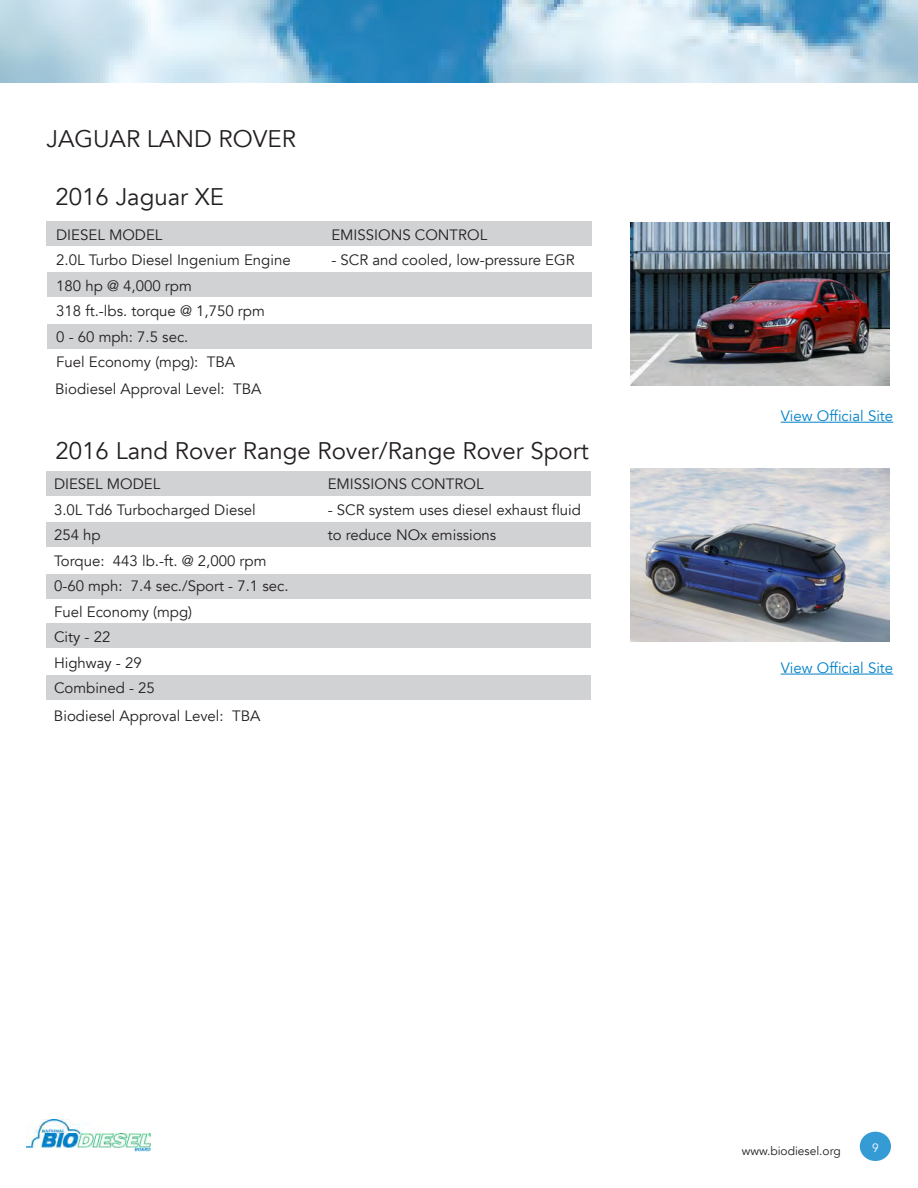
<style>
.page{position:relative;width:918px;height:1188px;background:#fff}
.page>*{position:absolute;margin:0;border:0;box-sizing:border-box;transform-origin:0 0}
.t1{font:24px "Avenir";color:#231f20}
.t2{font:15px/25.5px "Avenir";color:#231f20}
.t3{font:15px "Avenir";color:#0082c8}
.t4{font:12px "Avenir";color:#231f20}
.t5{font:12px "Avenir";color:#fff}
</style>
<div class="page">
<img style="left:0;top:0;width:918px;height:82px">
<img style="left:27px;top:1119px;width:124px;height:33px">
<div style="left:860px;top:1132px;width:31px;height:29px;background:#349bd5;border-radius:50%"></div>
<div style="left:46px;top:675px;width:545px;height:25px;background:#d1d2d4"></div>
<div style="left:46px;top:623px;width:545px;height:25px;background:#d1d2d4"></div>
<div style="left:47px;top:272px;width:545px;height:25px;background:#d1d2d4"></div>
<div style="left:47px;top:324px;width:545px;height:25px;background:#d1d2d4"></div>
<div style="left:46px;top:221px;width:546px;height:25px;background:#d1d2d4"></div>
<div style="left:46px;top:522px;width:545px;height:25px;background:#d1d2d4"></div>
<div style="left:46px;top:574px;width:545px;height:25px;background:#d1d2d4"></div>
<div style="left:46px;top:471px;width:545px;height:25px;background:#d1d2d4"></div>
<hr style="left:781px;top:674px;width:112px;height:1px;background:#0082c8">
<hr style="left:781px;top:422px;width:112px;height:1px;background:#0082c8">
<img style="left:631px;top:222px;width:259px;height:164px">
<img style="left:631px;top:469px;width:259px;height:172px">
<h1 class="t1" style="left:46px;top:123px;width:251px">JAGUAR LAND ROVER</h1>
<h1 class="t1" style="left:56px;top:181px;width:170px">2016 Jaguar XE</h1>
<p class="t2" style="left:56px;top:222px;width:236px">DIESEL MODEL<br>2.0L Turbo Diesel Ingenium Engine<br>180 hp @ 4,000 rpm<br>318 ft.-lbs. torque @ 1,750 rpm<br>0 - 60 mph: 7.5 sec.<br>Fuel Economy (mpg): TBA</p>
<p class="t2" style="left:331px;top:222px;width:157px">EMISSIONS CONTROL</p>
<p class="t2" style="left:331px;top:248px;width:245px">- SCR and cooled, low-pressure EGR</p>
<p class="t2" style="left:55px;top:376px;width:208px">Biodiesel Approval Level: TBA</p>
<h1 class="t1" style="left:56px;top:435px;width:535px">2016 Land Rover Range Rover/Range Rover Sport</h1>
<p class="t2" style="left:54px;top:472px;width:236px">DIESEL MODEL<br>3.0L Td6 Turbocharged Diesel<br>254 hp<br>Torque: 443 lb.-ft. @ 2,000 rpm<br>0-60 mph: 7.4 sec./Sport - 7.1 sec.<br>Fuel Economy (mpg)<br>City - 22<br>Highway - 29<br>Combined - 25</p>
<p class="t2" style="left:328px;top:472px;width:157px">EMISSIONS CONTROL</p>
<p class="t2" style="left:328px;top:497px;width:255px">- SCR system uses diesel exhaust fluid to reduce NOx emissions</p>
<p class="t2" style="left:54px;top:704px;width:208px">Biodiesel Approval Level: TBA</p>
<p class="t3" style="left:781px;top:406px;width:114px">View Official Site</p>
<p class="t3" style="left:781px;top:658px;width:114px">View Official Site</p>
<p class="t4" style="left:742px;top:1143px;width:101px">www.biodiesel.org</p>
<p class="t5" style="left:872px;top:1140px;width:8px">9</p>
</div>
